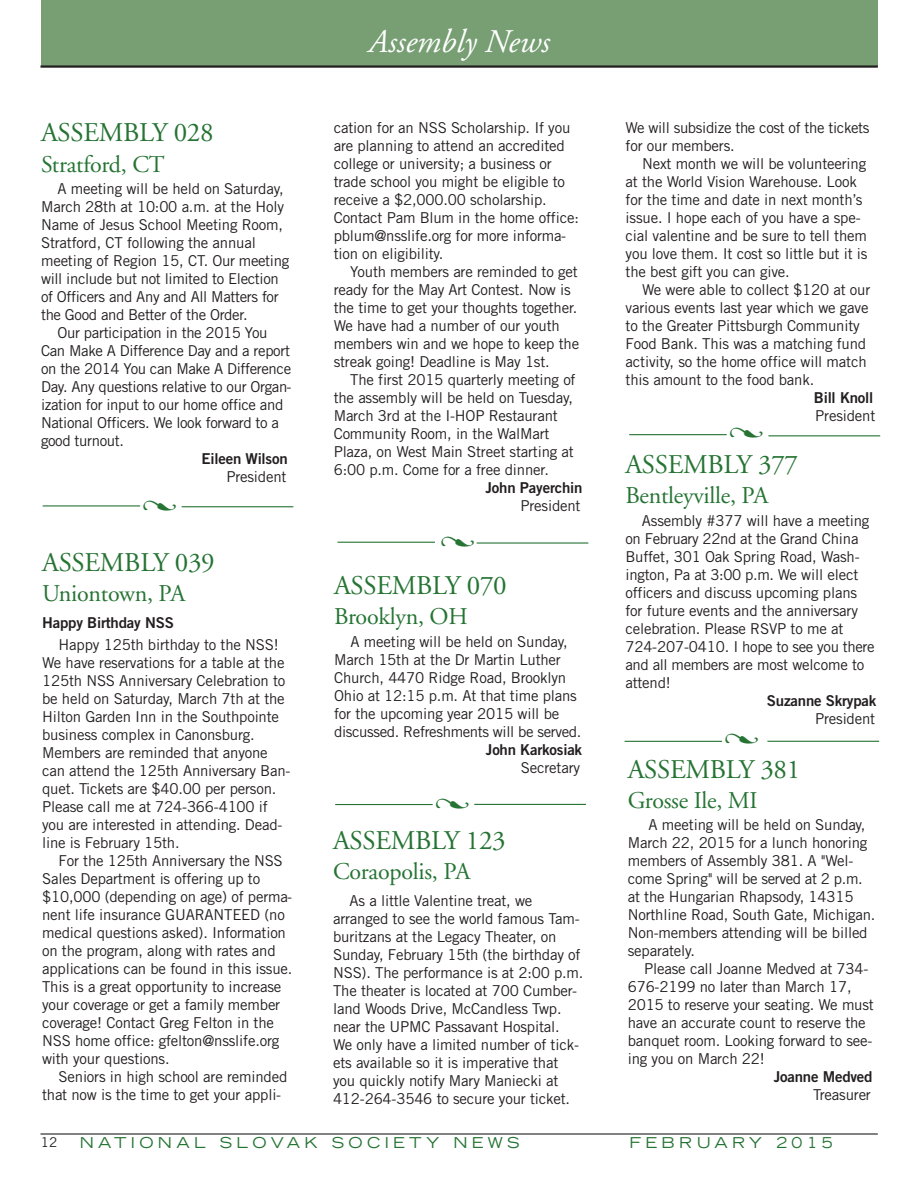
<style>
.page{position:relative;width:918px;height:1188px;background:#fff}
.page>*{position:absolute;margin:0;border:0;box-sizing:border-box;transform-origin:0 0}
.t1{font:italic 33px "Adobe Garamond";color:#fff}
.t2{font:27px "Adobe Garamond";letter-spacing:-.01em;color:#267434}
.t3{font:24px "Adobe Garamond";letter-spacing:-.01em;color:#267434}
.t4{font:15px/18px "Trade Gothic";letter-spacing:-.015em;color:#231f20}
.t5{font:15px "Trade Gothic Bold Two";letter-spacing:-.015em;color:#231f20}
.t6{font:expanded 15px "Trade Gothic LH";letter-spacing:.29em;color:#267434}
.t7{font:13.5px "Trade Gothic";color:#231f20}
</style>
<div class="page">
<div style="left:41px;top:0;width:836px;height:66px;background:#779f73"></div>
<hr style="left:40px;top:65px;width:838px;height:3px;background:#231f20">
<hr style="left:40px;top:1133px;width:838px;height:2px;background:#231f20">
<hr style="left:768px;top:435px;width:112px;height:1px;background:#267434">
<hr style="left:629px;top:434px;width:98px;height:1px;background:#267434">
<hr style="left:767px;top:741px;width:112px;height:1px;background:#267434">
<hr style="left:625px;top:741px;width:97px;height:1px;background:#267434">
<hr style="left:474px;top:804px;width:112px;height:1px;background:#267434">
<hr style="left:335px;top:804px;width:98px;height:1px;background:#267434">
<hr style="left:477px;top:542px;width:111px;height:2px;background:#267434">
<hr style="left:338px;top:542px;width:97px;height:1px;background:#267434">
<hr style="left:182px;top:506px;width:111px;height:1px;background:#267434">
<hr style="left:43px;top:505px;width:97px;height:2px;background:#267434">
<h2 class="t2" style="left:41px;top:122px;width:174px">ASSEMBLY 028</h2>
<h3 class="t3" style="left:41px;top:154px;width:125px">Stratford, CT</h3>
<p class="t4" style="left:41px;top:181px;width:250px;text-indent:17px">A meeting will be held on Saturday, March 28th at 10:00 a.m. at the Holy Name of Jesus School Meeting Room, Stratford, CT following the annual meeting of Region 15, CT. Our meeting will include but not limited to Election of Officers and Any and All Matters for the Good and Better of the Order.</p>
<p class="t4" style="left:41px;top:325px;width:252px;text-indent:17px">Our participation in the 2015 You Can Make A Difference Day and a report on the 2014 You can Make A Difference Day. Any questions relative to our Organ&shy;ization for input to our home office and National Officers. We look forward to a good turnout.</p>
<p class="t5" style="left:202px;top:453px;width:88px">Eileen Wilson</p>
<p class="t4" style="left:226px;top:469px;width:62px">President</p>
<h2 class="t2" style="left:42px;top:552px;width:174px">ASSEMBLY 039</h2>
<h3 class="t3" style="left:42px;top:584px;width:145px">Uniontown, PA</h3>
<p class="t5" style="left:42px;top:617px;width:133px">Happy Birthday NSS</p>
<p class="t4" style="left:42px;top:637px;width:250px;text-indent:17px">Happy 125th birthday to the NSS!<br>We have reservations for a table at the 125th NSS Anniversary Celebration to be held on Saturday, March 7th at the Hilton Garden Inn in the Southpointe business complex in Canonsburg.<br>Members are reminded that anyone can attend the 125th Anniversary Ban&shy;quet. Tickets are $40.00 per person.<br>Please call me at 724-366-4100 if you are interested in attending. Dead&shy;line is February 15th.</p>
<p class="t4" style="left:42px;top:853px;width:252px;text-indent:17px">For the 125th Anniversary the NSS Sales Department is offering up to $10,000 (depending on age) of perma&shy;nent life insurance GUARANTEED (no medical questions asked). Information on the program, along with rates and applications can be found in this issue.<br>This is a great opportunity to increase your coverage or get a family member coverage! Contact Greg Felton in the NSS home office: gfelton@nsslife.org with your questions.</p>
<p class="t4" style="left:42px;top:1069px;width:247px;text-indent:17px">Seniors in high school are reminded that now is the time to get your appli-</p>
<h1 class="t1" style="left:368px;top:29px;width:183px">Assembly News</h1>
<p class="t4" style="left:334px;top:120px;width:247px">cation for an NSS Scholarship. If you are planning to attend an accredited college or university; a business or trade school you might be eligible to receive a $2,000.00 scholarship.<br>Contact Pam Blum in the home office: pblum@nsslife.org for more informa&shy;tion on eligibility.</p>
<p class="t4" style="left:334px;top:264px;width:247px;text-indent:17px">Youth members are reminded to get ready for the May Art Contest. Now is the time to get your thoughts together.<br>We have had a number of our youth members win and we hope to keep the streak going! Deadline is May 1st.</p>
<p class="t4" style="left:334px;top:372px;width:243px;text-indent:17px">The first 2015 quarterly meeting of the assembly will be held on Tuesday, March 3rd at the I-HOP Restaurant Community Room, in the WalMart Plaza, on West Main Street starting at 6:00 p.m. Come for a free dinner.</p>
<p class="t5" style="left:485px;top:483px;width:99px">John Payerchin</p>
<p class="t4" style="left:520px;top:498px;width:62px">President</p>
<h2 class="t2" style="left:334px;top:575px;width:174px">ASSEMBLY 070</h2>
<h3 class="t3" style="left:334px;top:607px;width:135px">Brooklyn, OH</h3>
<p class="t4" style="left:334px;top:634px;width:249px;text-indent:17px">A meeting will be held on Sunday, March 15th at the Dr Martin Luther Church, 4470 Ridge Road, Brooklyn Ohio at 12:15 p.m. At that time plans for the upcoming year 2015 will be discussed. Refreshments will be served.</p>
<p class="t5" style="left:486px;top:744px;width:98px">John Karkosiak</p>
<p class="t4" style="left:521px;top:760px;width:61px">Secretary</p>
<h2 class="t2" style="left:333px;top:830px;width:174px">ASSEMBLY 123</h2>
<h3 class="t3" style="left:333px;top:862px;width:139px">Coraopolis, PA</h3>
<p class="t4" style="left:333px;top:893px;width:252px;text-indent:17px">As a little Valentine treat, we arranged to see the world famous Tam&shy;buritzans at the Legacy Theater, on Sunday, February 15th (the birthday of NSS). The performance is at 2:00 p.m.<br>The theater is located at 700 Cumber&shy;land Woods Drive, McCandless Twp. near the UPMC Passavant Hospital.<br>We only have a limited number of tick&shy;ets available so it is imperative that you quickly notify Mary Maniecki at 412-264-3546 to secure your ticket.</p>
<p class="t4" style="left:626px;top:120px;width:245px">We will subsidize the cost of the tickets for our members.</p>
<p class="t4" style="left:626px;top:156px;width:243px;text-indent:17px">Next month we will be volunteering at the World Vision Warehouse. Look for the time and date in next month’s issue. I hope each of you have a spe&shy;cial valentine and be sure to tell them you love them. It cost so little but it is the best gift you can give.</p>
<p class="t4" style="left:626px;top:282px;width:246px;text-indent:17px">We were able to collect $120 at our various events last year which we gave to the Greater Pittsburgh Community Food Bank. This was a matching fund activity, so the home office will match this amount to the food bank.</p>
<p class="t5" style="left:814px;top:392px;width:61px">Bill Knoll</p>
<p class="t4" style="left:815px;top:408px;width:62px">President</p>
<h2 class="t2" style="left:625px;top:454px;width:174px">ASSEMBLY 377</h2>
<h3 class="t3" style="left:625px;top:486px;width:145px">Bentleyville, PA</h3>
<p class="t4" style="left:625px;top:513px;width:251px;text-indent:17px">Assembly #377 will have a meeting on February 22nd at the Grand China<br>Buffet, 301 Oak Spring Road, Wash&shy;ington, Pa at 3:00 p.m. We will elect officers and discuss upcoming plans for future events and the anniversary celebration. Please RSVP to me at<br>724-207-0410. I hope to see you there and all members are most welcome to attend!</p>
<p class="t5" style="left:767px;top:695px;width:111px">Suzanne Skrypak</p>
<p class="t4" style="left:815px;top:711px;width:62px">President</p>
<h2 class="t2" style="left:628px;top:758px;width:174px">ASSEMBLY 381</h2>
<h3 class="t3" style="left:628px;top:791px;width:131px">Grosse Ile, MI</h3>
<p class="t4" style="left:628px;top:817px;width:249px;text-indent:21px">A meeting will be held on Sunday,<br>March 22, 2015 for a lunch honoring members of Assembly 381. A "Wel&shy;come Spring" will be served at 2 p.m. at the Hungarian Rhapsody, 14315<br>Northline Road, South Gate, Michigan.<br>Non-members attending will be billed separately.</p>
<p class="t4" style="left:628px;top:961px;width:248px;text-indent:17px">Please call Joanne Medved at 734-<br>676-2199 no later than March 17,<br>2015 to reserve your seating. We must have an accurate count to reserve the banquet room. Looking forward to see&shy;ing you on March 22!</p>
<p class="t5" style="left:774px;top:1071px;width:100px">Joanne Medved</p>
<p class="t4" style="left:813px;top:1087px;width:59px">Treasurer</p>
<p class="t7" style="left:41px;top:1137px;width:18px">12</p>
<p class="t6" style="left:80px;top:1137px;width:441px">NATIONAL SLOVAK SOCIETY NEWS</p>
<p class="t6" style="left:630px;top:1137px;width:205px">FEBRUARY 2015</p>
</div>
